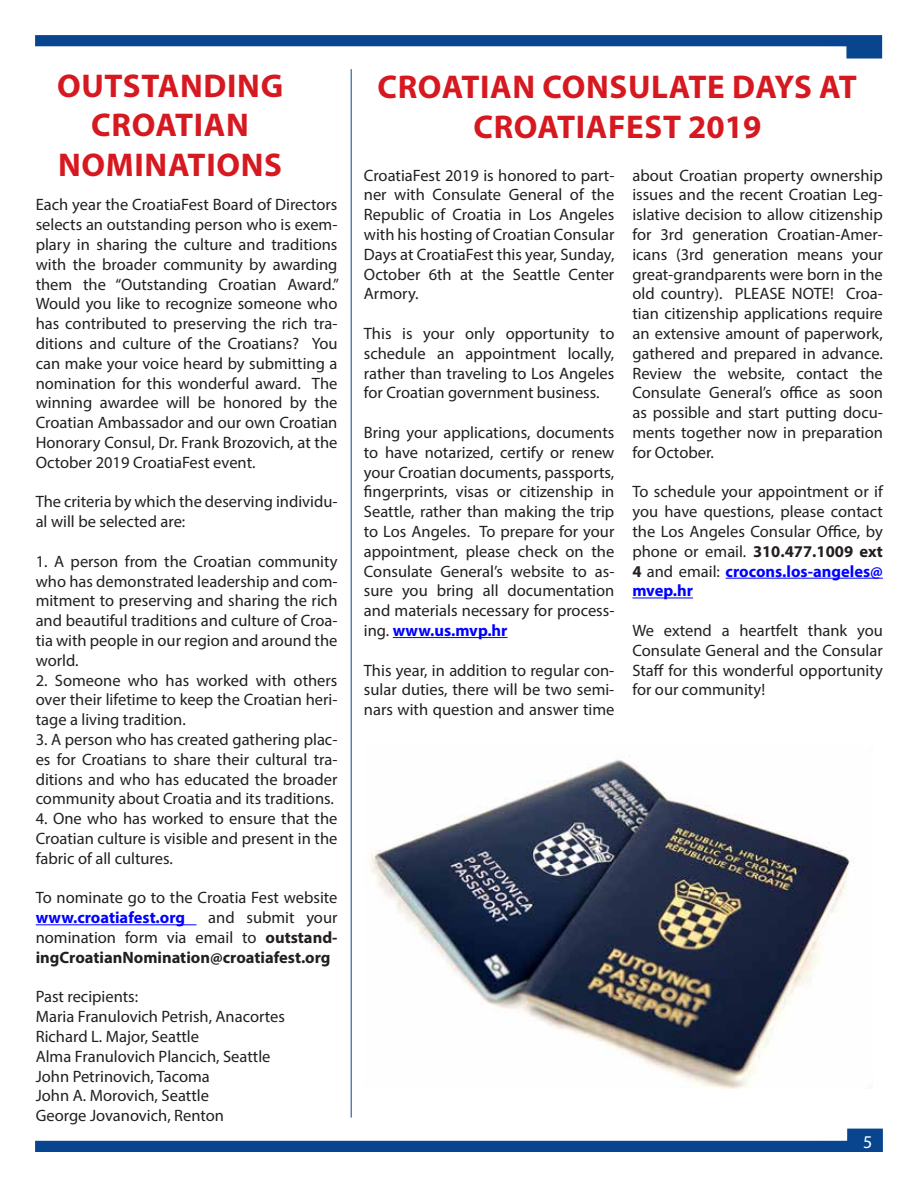
<style>
.page{position:relative;width:918px;height:1188px;background:#fff}
.page>*{position:absolute;margin:0;border:0;box-sizing:border-box;transform-origin:0 0}
.t1{font:700 33px/39.6px "Myriad Pro";letter-spacing:.02em;color:#d61920;text-align:center}
.t2{font:18px "Myriad Pro";color:#fff}
.t3{font:16.5px/19.8px "Myriad Pro";color:#231f20;text-align:justify}
.t4{font:700 16.5px/19.8px "Myriad Pro";color:#231f20;text-align:justify}
.t5{font:700 16.5px "Myriad Pro";color:#00f}
.s1{font-weight:700;color:#00f}
.s2{font-weight:700}
.s3{font-weight:400}
</style>
<div class="page">
<svg style="left:35px;top:35px;width:847px;height:24px"></svg>
<svg style="left:35px;top:1129px;width:848px;height:23px"></svg>
<hr style="left:36px;top:924px;width:160px;height:1px;background:#00f">
<img style="left:370px;top:760px;width:484px;height:329px">
<hr style="left:393px;top:637px;width:115px;height:1px;background:#00f">
<hr style="left:726px;top:578px;width:157px;height:1px;background:#00f">
<hr style="left:632px;top:598px;width:61px;height:1px;background:#00f">
<hr style="left:351px;top:69px;width:1px;height:1049px;background:#09458e">
<h1 class="t1" style="left:57px;top:65px;width:228px">OUTSTANDING<br>CROATIAN<br>NOMINATIONS</h1>
<h1 class="t1" style="left:378px;top:66px;width:481px">CROATIAN CONSULATE DAYS AT<br>CROATIAFEST 2019</h1>
<p class="t3" style="left:364px;top:165px;width:252px">CroatiaFest 2019 is honored to part&shy;ner with Consulate General of the Republic of Croatia in Los Angeles with his hosting of Croatian Consular Days at CroatiaFest this year, Sunday, October 6th at the Seattle Center Armory.</p>
<p class="t3" style="left:364px;top:323px;width:252px">This is your only opportunity to schedule an appointment locally, rather than traveling to Los Angeles for Croatian government business.</p>
<p class="t3" style="left:364px;top:422px;width:252px">Bring your applications, documents to have notarized, certify or renew your Croatian documents, passports, fingerprints, visas or citizenship in Seattle, rather than making the trip to Los Angeles. To prepare for your appointment, please check on the Consulate General’s website to as&shy;sure you bring all documentation and materials necessary for process&shy;ing. <span class="s1">www.us.mvp.hr</span></p>
<p class="t3" style="left:364px;top:660px;width:252px">This year, in addition to regular con&shy;sular duties, there will be two semi&shy;nars with question and answer time</p>
<p class="t3" style="left:632px;top:165px;width:252px">about Croatian property ownership issues and the recent Croatian Leg&shy;islative decision to allow citizenship for 3rd generation Croatian-Amer&shy;icans (3rd generation means your great-grandparents were born in the old country). PLEASE NOTE! Croa&shy;tian citizenship applications require an extensive amount of paperwork, gathered and prepared in advance.<br>Review the website, contact the Consulate General’s office as soon as possible and start putting docu&shy;ments together now in preparation for October.</p>
<p class="t3" style="left:632px;top:482px;width:252px">To schedule your appointment or if you have questions, please contact the Los Angeles Consular Office, by phone or email. <span class="s2">310.477.1009 ext 4</span> and email: <span class="s1">crocons.los-angeles@ mvep.hr</span></p>
<p class="t3" style="left:632px;top:620px;width:252px">We extend a heartfelt thank you Consulate General and the Consular Staff for this wonderful opportunity for our community!</p>
<p class="t3" style="left:36px;top:195px;width:305px">Each year the CroatiaFest Board of Directors selects an outstanding person who is exem&shy;plary in sharing the culture and traditions with the broader community by awarding them the “Outstanding Croatian Award.” Would you like to recognize someone who has contributed to preserving the rich tra&shy;ditions and culture of the Croatians? You can make your voice heard by submitting a nomination for this wonderful award. The winning awardee will be honored by the Croatian Ambassador and our own Croatian Honorary Consul, Dr. Frank Brozovich, at the October 2019 CroatiaFest event.</p>
<p class="t3" style="left:36px;top:492px;width:303px">The criteria by which the deserving individu&shy;al will be selected are:</p>
<p class="t3" style="left:36px;top:551px;width:303px">1. A person from the Croatian community who has demonstrated leadership and com&shy;mitment to preserving and sharing the rich and beautiful traditions and culture of Croa&shy;tia with people in our region and around the world.</p>
<p class="t3" style="left:36px;top:670px;width:303px">2. Someone who has worked with others over their lifetime to keep the Croatian heri&shy;tage a living tradition.</p>
<p class="t3" style="left:36px;top:729px;width:303px">3. A person who has created gathering plac&shy;es for Croatians to share their cultural tra&shy;ditions and who has educated the broader community about Croatia and its traditions.</p>
<p class="t3" style="left:36px;top:808px;width:303px">4. One who has worked to ensure that the Croatian culture is visible and present in the fabric of all cultures.</p>
<p class="t3" style="left:36px;top:888px;width:303px">To nominate go to the Croatia Fest website</p>
<p class="t5" style="left:36px;top:907px;width:151px">www.croatiafest.org</p>
<p class="t4" style="left:36px;top:907px;width:303px;text-indent:173px"><span class="s3">and submit your nomination form via email to</span> outstand&shy;ingCroatianNomination@croatiafest.org</p>
<p class="t3" style="left:36px;top:987px;width:251px;text-align:left">Past recipients:<br>Maria Franulovich Petrish, Anacortes<br>Richard L. Major, Seattle<br>Alma Franulovich Plancich, Seattle<br>John Petrinovich, Tacoma<br>John A. Morovich, Seattle<br>George Jovanovich, Renton</p>
<p class="t2" style="left:863px;top:1130px;width:11px">5</p>
</div>
